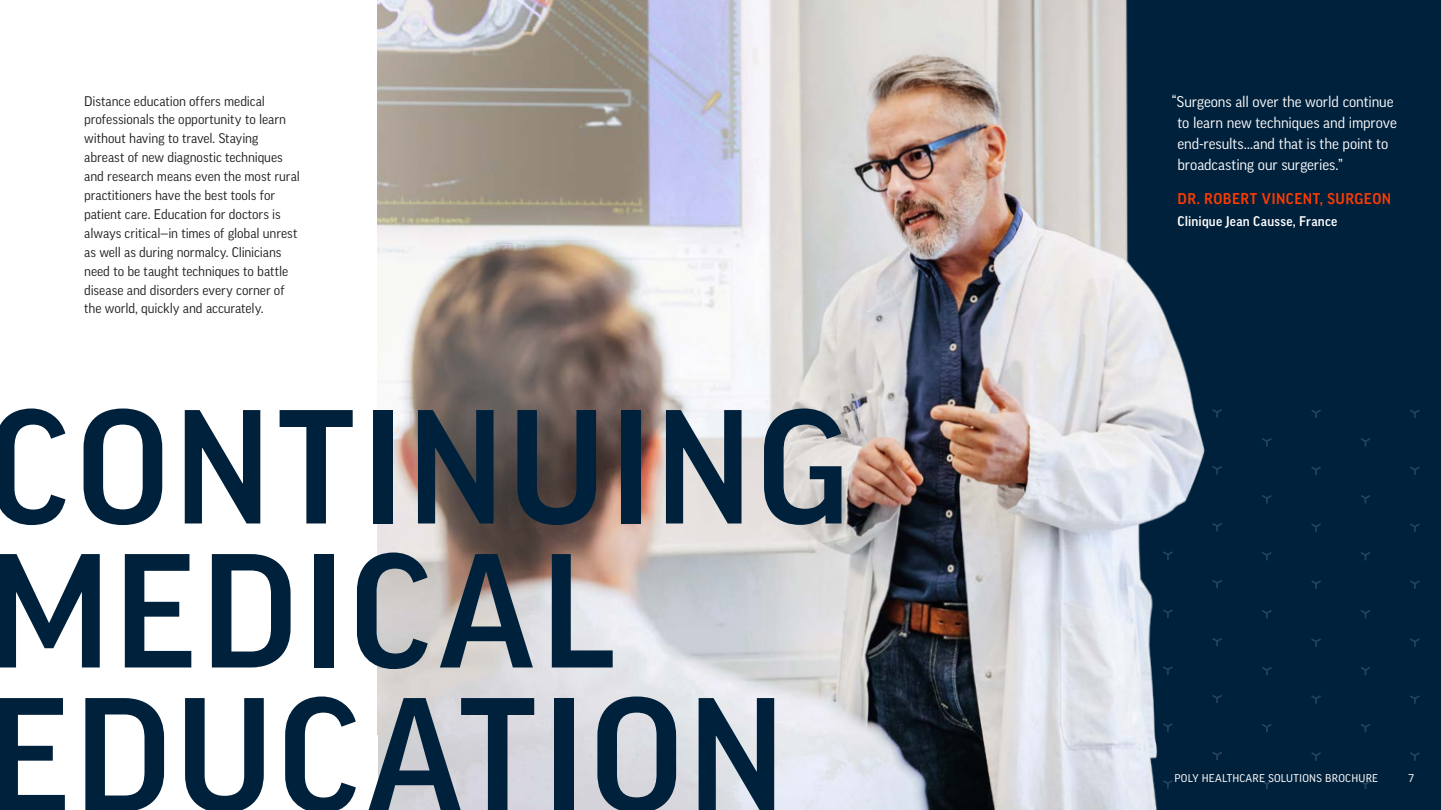
<style>
.page{position:relative;width:1441px;height:810px;background:#fff}
.page>*{position:absolute;margin:0;border:0;box-sizing:border-box;transform-origin:0 0}
.t1{font:500 156.45px/144px "Good Pro";letter-spacing:.025em;color:#00213c}
.t2{font:15px/21px "Good Pro";letter-spacing:-.01em;color:#fff}
.t3{font:500 15px "Good Pro";letter-spacing:.035em;color:#ff3b00}
.t4{font:13.5px/18.9px "Good Pro";letter-spacing:-.005em;color:#231f20}
.t5{font:500 13.5px "Good Pro";letter-spacing:.015em;color:#fff}
.t6{font:12px "Good Headline Pro";letter-spacing:.02em;color:#fff}
</style>
<div class="page">
<div style="left:1125px;top:0;width:315px;height:810px;background:#00213c"></div>
<svg style="left:1262px;top:610px;width:10px;height:8px"></svg>
<svg style="left:1361px;top:610px;width:9px;height:8px"></svg>
<svg style="left:1311px;top:638px;width:10px;height:8px"></svg>
<svg style="left:1361px;top:667px;width:9px;height:8px"></svg>
<svg style="left:1311px;top:695px;width:10px;height:8px"></svg>
<svg style="left:1262px;top:667px;width:10px;height:8px"></svg>
<svg style="left:1262px;top:724px;width:10px;height:7px"></svg>
<svg style="left:1361px;top:724px;width:9px;height:7px"></svg>
<svg style="left:1410px;top:695px;width:10px;height:8px"></svg>
<svg style="left:1410px;top:638px;width:10px;height:8px"></svg>
<svg style="left:1311px;top:752px;width:10px;height:8px"></svg>
<svg style="left:1410px;top:752px;width:10px;height:8px"></svg>
<svg style="left:1262px;top:781px;width:10px;height:7px"></svg>
<svg style="left:1361px;top:781px;width:9px;height:7px"></svg>
<svg style="left:1311px;top:410px;width:10px;height:7px"></svg>
<svg style="left:1262px;top:438px;width:10px;height:8px"></svg>
<svg style="left:1361px;top:438px;width:9px;height:8px"></svg>
<svg style="left:1410px;top:410px;width:10px;height:7px"></svg>
<svg style="left:1311px;top:467px;width:10px;height:7px"></svg>
<svg style="left:1410px;top:466px;width:10px;height:8px"></svg>
<svg style="left:1262px;top:495px;width:10px;height:8px"></svg>
<svg style="left:1361px;top:495px;width:9px;height:8px"></svg>
<svg style="left:1311px;top:523px;width:10px;height:8px"></svg>
<svg style="left:1361px;top:552px;width:9px;height:8px"></svg>
<svg style="left:1311px;top:580px;width:10px;height:8px"></svg>
<svg style="left:1262px;top:552px;width:10px;height:8px"></svg>
<svg style="left:1410px;top:580px;width:10px;height:8px"></svg>
<svg style="left:1410px;top:523px;width:10px;height:8px"></svg>
<img style="left:377px;top:0;width:845px;height:810px">
<p class="t4" style="left:84px;top:91px;width:217px">Distance education offers medical professionals the opportunity to learn without having to travel. Staying abreast of new diagnostic techniques and research means even the most rural practitioners have the best tools for patient care. Education for doctors is always critical—in times of global unrest as well as during normalcy. Clinicians need to be taught techniques to battle disease and disorders every corner of the world, quickly and accurately.</p>
<p class="t1" style="left:-13px;top:395px;width:864px">CONTINUING<br>MEDICAL<br>EDUCATION</p>
<p class="t2" style="left:1177px;top:91px;width:221px;text-indent:-6px">“Surgeons all over the world continue to learn new techniques and improve end-results…and that is the point to broadcasting our surgeries.”</p>
<p class="t3" style="left:1177px;top:190px;width:215px">DR. ROBERT VINCENT, SURGEON</p>
<p class="t5" style="left:1177px;top:214px;width:161px">Clinique Jean Causse, France</p>
<p class="t6" style="left:1174px;top:772px;width:205px">POLY HEALTHCARE SOLUTIONS BROCHURE</p>
<p class="t6" style="left:1408px;top:772px;width:7px">7</p>
</div>
